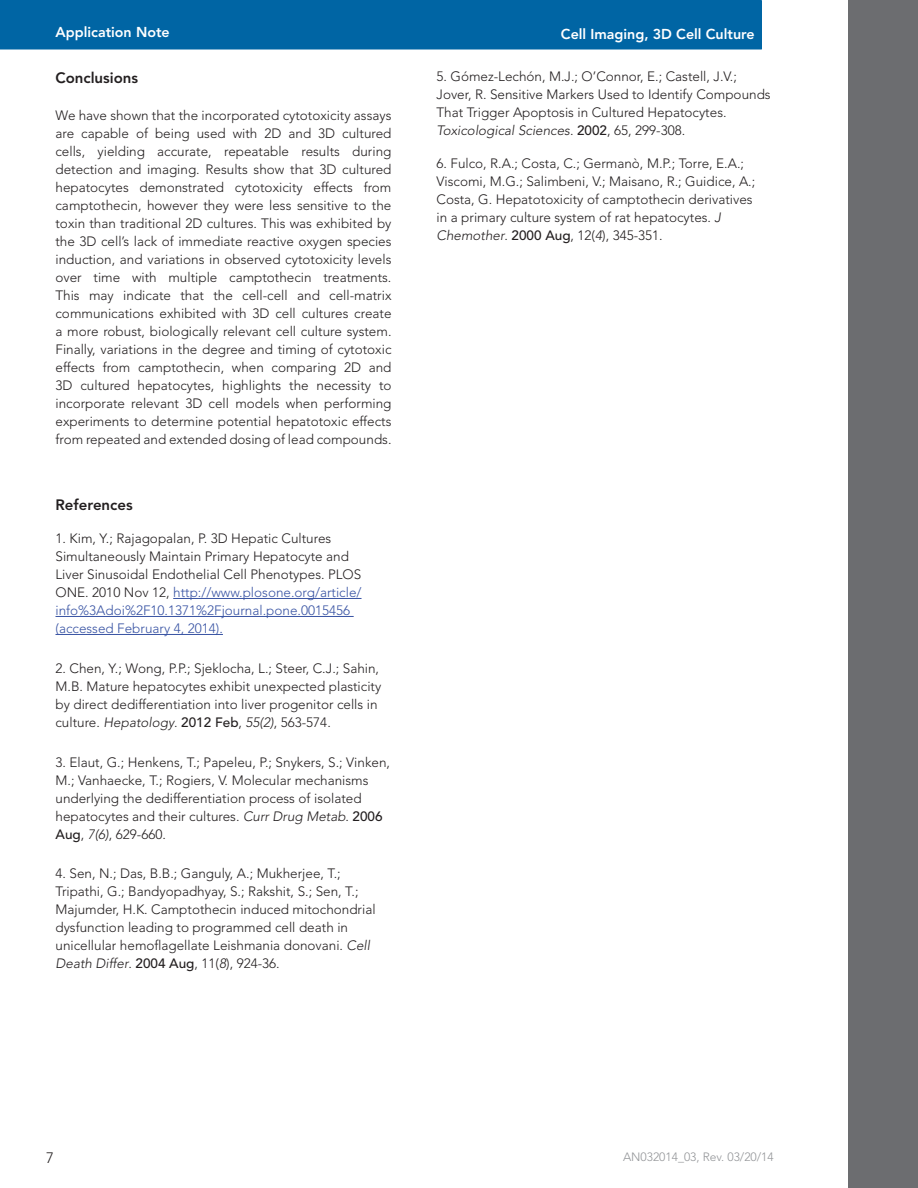
<style>
.page{position:relative;width:918px;height:1188px;background:#fff}
.page>*{position:absolute;margin:0;border:0;box-sizing:border-box;transform-origin:0 0}
.t1{font:800 15px "Avenir LT Std";color:#231f20}
.t2{font:300 15px "Avenir LT Std";color:#231f20}
.t3{font:800 14.25px "Avenir LT Std";color:#fff}
.t4{font:300 13.5px/18px "Avenir LT Std";color:#231f20}
.t5{font:300 12px "Avenir LT Std";color:#939598}
.s1{font-style:italic}
.s2{font-weight:500}
.s3{color:#3853a3}
</style>
<div class="page">
<div style="left:848px;top:0;width:70px;height:1188px;background:#6c6d70"></div>
<div style="left:0;top:0;width:762px;height:50px;background:#0065a4"></div>
<hr style="left:173px;top:598px;width:189px;height:1px;background:#3853a3">
<hr style="left:56px;top:616px;width:298px;height:1px;background:#3853a3">
<hr style="left:56px;top:634px;width:167px;height:1px;background:#3853a3">
<p class="t3" style="left:56px;top:24px;width:116px">Application Note</p>
<p class="t3" style="left:561px;top:25px;width:195px">Cell Imaging, 3D Cell Culture</p>
<p class="t1" style="left:56px;top:69px;width:84px">Conclusions</p>
<p class="t4" style="left:56px;top:107px;width:338px;text-align:justify">We have shown that the incorporated cytotoxicity assays are capable of being used with 2D and 3D cultured cells, yielding accurate, repeatable results during detection and imaging. Results show that 3D cultured hepatocytes demonstrated cytotoxicity effects from camptothecin, however they were less sensitive to the toxin than traditional 2D cultures. This was exhibited by the 3D cell’s lack of immediate reactive oxygen species induction, and variations in observed cytotoxicity levels over time with multiple camptothecin treatments.<br>This may indicate that the cell-cell and cell-matrix communications exhibited with 3D cell cultures create a more robust, biologically relevant cell culture system.<br>Finally, variations in the degree and timing of cytotoxic effects from camptothecin, when comparing 2D and 3D cultured hepatocytes, highlights the necessity to incorporate relevant 3D cell models when performing experiments to determine potential hepatotoxic effects from repeated and extended dosing of lead compounds.</p>
<p class="t4" style="left:436px;top:68px;width:336px">5. Gómez-Lechón, M.J.; O’Connor, E.; Castell, J.V.; Jover, R. Sensitive Markers Used to Identify Compounds That Trigger Apoptosis in Cultured Hepatocytes.<br><span class="s1">Toxicological Sciences</span>. <span class="s2">2002</span>, 65, 299-308.</p>
<p class="t4" style="left:436px;top:155px;width:320px">6. Fulco, R.A.; Costa, C.; Germanò, M.P.; Torre, E.A.; Viscomi, M.G.; Salimbeni, V.; Maisano, R.; Guidice, A.; Costa, G. Hepatotoxicity of camptothecin derivatives in a primary culture system of rat hepatocytes. <span class="s1">J Chemother</span>. <span class="s2">2000 Aug</span>, 12(<span class="s1">4</span>), 345-351.</p>
<p class="t1" style="left:56px;top:496px;width:79px">References</p>
<p class="t4" style="left:56px;top:530px;width:308px">1. Kim, Y.; Rajagopalan, P. 3D Hepatic Cultures Simultaneously Maintain Primary Hepatocyte and Liver Sinusoidal Endothelial Cell Phenotypes. PLOS ONE. 2010 Nov 12, <span class="s3">http://www.plosone.org/article/ info%3Adoi%2F10.1371%2Fjournal.pone.0015456 (accessed February 4, 2014).</span></p>
<p class="t4" style="left:56px;top:659px;width:327px">2. Chen, Y.; Wong, P.P.; Sjeklocha, L.; Steer, C.J.; Sahin, M.B. Mature hepatocytes exhibit unexpected plasticity by direct dedifferentiation into liver progenitor cells in culture. <span class="s1">Hepatology</span>. <span class="s2">2012 Feb</span>, <span class="s1">55(2)</span>, 563-574.</p>
<p class="t4" style="left:56px;top:753px;width:336px">3. Elaut, G.; Henkens, T.; Papeleu, P.; Snykers, S.; Vinken, M.; Vanhaecke, T.; Rogiers, V. Molecular mechanisms underlying the dedifferentiation process of isolated hepatocytes and their cultures. <span class="s1">Curr Drug Metab</span>. <span class="s2">2006<br>Aug</span>, <span class="s1">7(6)</span>, 629-660.</p>
<p class="t4" style="left:56px;top:865px;width:322px">4. Sen, N.; Das, B.B.; Ganguly, A.; Mukherjee, T.; Tripathi, G.; Bandyopadhyay, S.; Rakshit, S.; Sen, T.; Majumder, H.K. Camptothecin induced mitochondrial dysfunction leading to programmed cell death in unicellular hemoflagellate Leishmania donovani. <span class="s1">Cell Death Differ</span>. <span class="s2">2004 Aug</span>, 11(<span class="s1">8</span>), 924-36.</p>
<p class="t2" style="left:46px;top:1149px;width:9px">7</p>
<p class="t5" style="left:623px;top:1150px;width:152px">AN032014_03, Rev. 03/20/14</p>
</div>
